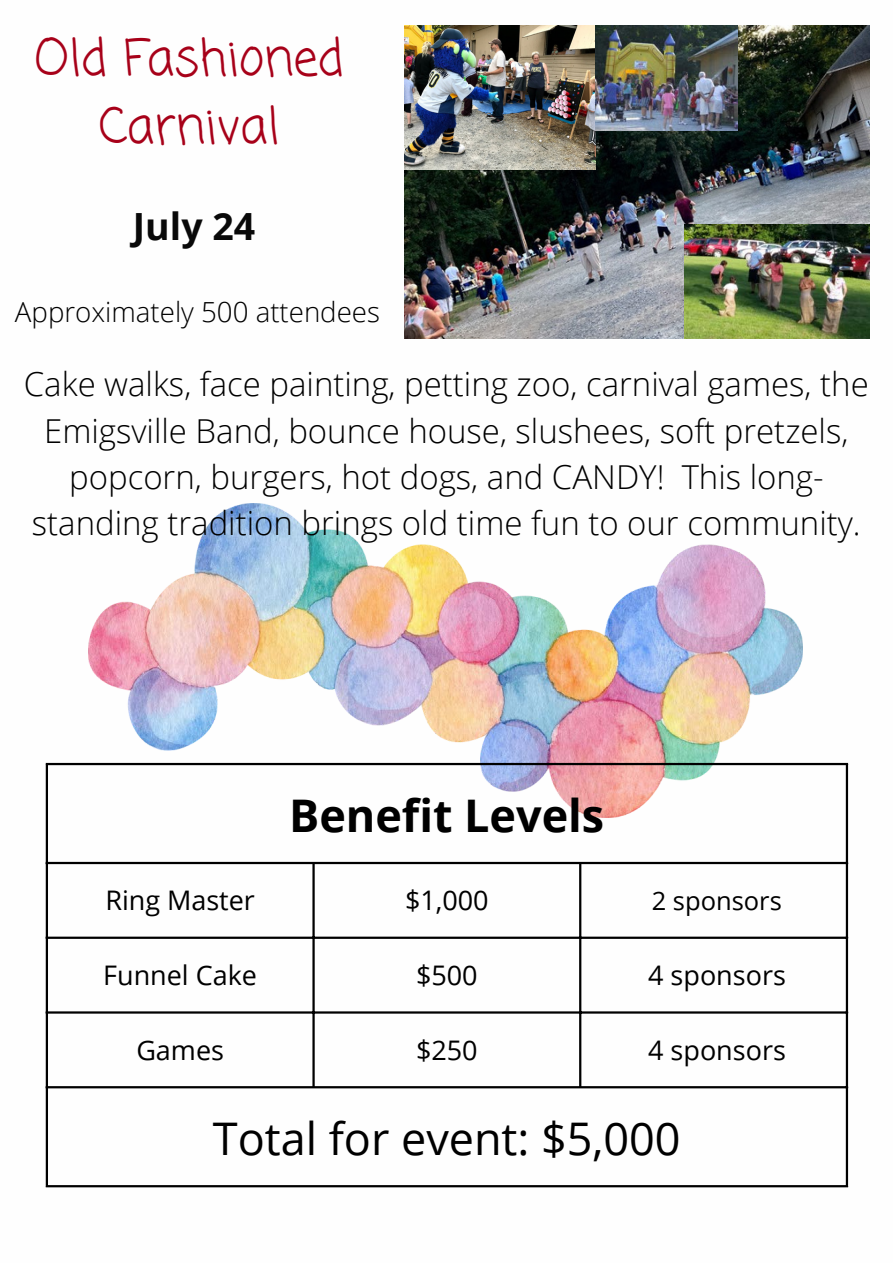
<style>
.page{position:relative;width:893px;height:1264px;background:#fff}
.page>*{position:absolute;margin:0;border:0;box-sizing:border-box;transform-origin:0 0}
.t1{font:49.5px/68.6px "Coming Soon";color:#a70119;text-align:center}
.t2{font:45px "Open Sans";color:#000}
.t3{font:700 45px "Open Sans";color:#000}
.t4{font:700 37.5px "Open Sans";color:#090909}
.t5{font:300 33px/46px "Open Sans";color:#000;text-align:center}
.t6{font:300 27.75px "Open Sans";color:#000}
.t7{font:27px "Open Sans";color:#000}
.t8{font:25.5px "Open Sans";color:#000}
</style>
<div class="page">
<img style="left:404px;top:26px;width:465px;height:312px">
<img style="left:404px;top:26px;width:191px;height:143px">
<img style="left:595px;top:26px;width:142px;height:104px">
<img style="left:684px;top:225px;width:185px;height:113px">
<img style="left:89px;top:503px;width:713px;height:314px">
<hr style="left:46px;top:765px;width:2px;height:420px;background:#000">
<hr style="left:312px;top:864px;width:3px;height:222px;background:#000">
<hr style="left:579px;top:864px;width:2px;height:222px;background:#000">
<hr style="left:845px;top:765px;width:3px;height:420px;background:#000">
<hr style="left:46px;top:763px;width:802px;height:2px;background:#000">
<hr style="left:46px;top:861px;width:802px;height:3px;background:#000">
<hr style="left:46px;top:936px;width:802px;height:2px;background:#000">
<hr style="left:46px;top:1011px;width:802px;height:2px;background:#000">
<hr style="left:46px;top:1086px;width:802px;height:2px;background:#000">
<hr style="left:46px;top:1185px;width:802px;height:2px;background:#000">
<p class="t1" style="left:34px;top:27px;width:311px">Old Fashioned<br>Carnival</p>
<p class="t4" style="left:133px;top:199px;width:124px">July 24</p>
<p class="t6" style="left:15px;top:292px;width:366px">Approximately 500 attendees</p>
<p class="t5" style="left:24px;top:360px;width:846px">Cake walks, face painting, petting zoo, carnival games, the Emigsville Band, bounce house, slushees, soft pretzels, popcorn, burgers, hot dogs, and CANDY! This long&shy;standing tradition brings old time fun to our community.</p>
<p class="t3" style="left:289px;top:783px;width:316px">Benefit Levels</p>
<p class="t7" style="left:105px;top:881px;width:151px">Ring Master</p>
<p class="t7" style="left:405px;top:881px;width:85px">$1,000</p>
<p class="t8" style="left:651px;top:883px;width:131px">2 sponsors</p>
<p class="t7" style="left:103px;top:956px;width:155px">Funnel Cake</p>
<p class="t7" style="left:416px;top:956px;width:63px">$500</p>
<p class="t7" style="left:648px;top:956px;width:139px">4 sponsors</p>
<p class="t7" style="left:136px;top:1030px;width:89px">Games</p>
<p class="t7" style="left:416px;top:1030px;width:63px">$250</p>
<p class="t7" style="left:648px;top:1030px;width:139px">4 sponsors</p>
<p class="t2" style="left:213px;top:1106px;width:469px">Total for event: $5,000</p>
</div>
